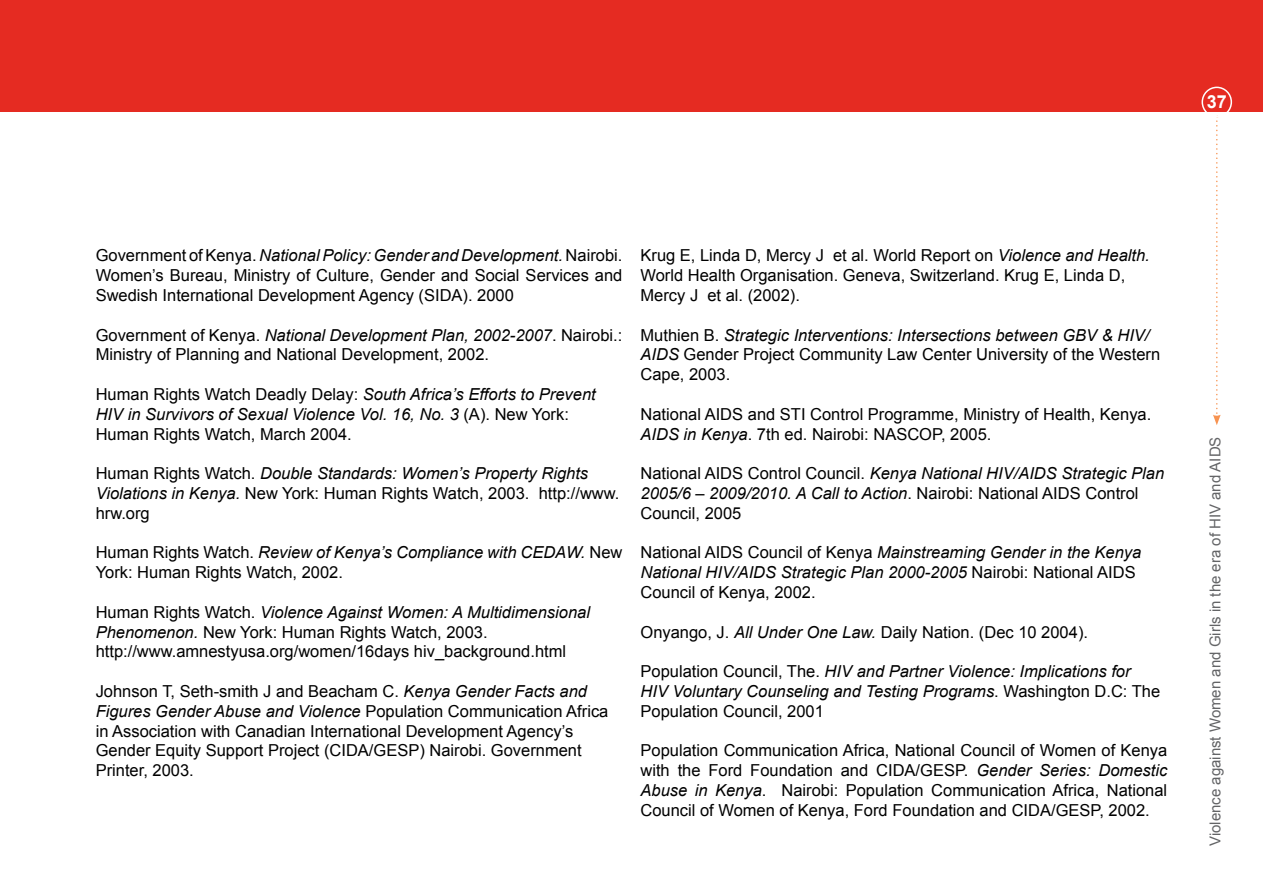
<style>
.page{position:relative;width:1263px;height:893px;background:#fff}
.page>*{position:absolute;margin:0;border:0;box-sizing:border-box;transform-origin:0 0}
.t1{font:700 18px "Arial";color:#fff}
.t2{font:16.5px/19.8px "Arial";color:#000}
.t3{font:italic 16.5px/19.8px "Arial";color:#000}
.t4{font:15px "Arial";color:#636466}
.s1{font-style:italic}
.s2{font-style:normal}
</style>
<div class="page">
<div style="left:0;top:0;width:1263px;height:111px;background:#e52b22"></div>
<svg style="left:1213px;top:117px;width:8px;height:308px"></svg>
<div style="left:1201px;top:87px;width:31px;height:30px;border:2px solid #fff;border-radius:50%"></div>
<p class="t1" style="left:1207px;top:91px;width:22px">37</p>
<p class="t2" style="left:96px;top:246px;width:528px;text-align:justify">Government of Kenya. <span class="s1">National Policy: Gender and Development.</span> Nairobi.<br>Women’s Bureau, Ministry of Culture, Gender and Social Services and Swedish International Development Agency (SIDA). 2000</p>
<p class="t2" style="left:96px;top:325px;width:528px">Government of Kenya. <span class="s1">National Development Plan, 2002-2007</span>. Nairobi.:<br>Ministry of Planning and National Development, 2002.</p>
<p class="t3" style="left:96px;top:384px;width:502px"><span class="s2">Human Rights Watch Deadly Delay:</span> South Africa’s Efforts to Prevent<br>HIV in Survivors of Sexual Violence Vol. 16, No. 3 <span class="s2">(A). New York:<br>Human Rights Watch, March 2004.</span></p>
<p class="t2" style="left:96px;top:463px;width:525px">Human Rights Watch. <span class="s1">Double Standards: Women’s Property Rights<br>Violations in Kenya.</span> New York: Human Rights Watch, 2003. http://www. hrw.org</p>
<p class="t2" style="left:96px;top:543px;width:528px">Human Rights Watch. <span class="s1">Review of Kenya’s Compliance with CEDAW.</span> New<br>York: Human Rights Watch, 2002.</p>
<p class="t2" style="left:96px;top:602px;width:496px">Human Rights Watch. <span class="s1">Violence Against Women: A Multidimensional<br>Phenomenon.</span> New York: Human Rights Watch, 2003. http://www.amnestyusa.org/women/16days hiv_background.html</p>
<p class="t2" style="left:96px;top:681px;width:514px">Johnson T, Seth-smith J and Beacham C. <span class="s1">Kenya Gender Facts and Figures Gender Abuse and Violence</span> Population Communication Africa in Association with Canadian International Development Agency’s Gender Equity Support Project (CIDA/GESP) Nairobi. Government Printer, 2003.</p>
<p class="t2" style="left:640px;top:246px;width:511px">Krug E, Linda D, Mercy J et al. World Report on <span class="s1">Violence and Health.<br></span>World Health Organisation. Geneva, Switzerland. Krug E, Linda D,<br>Mercy J et al. (2002).</p>
<p class="t2" style="left:640px;top:325px;width:521px">Muthien B. <span class="s1">Strategic Interventions: Intersections between GBV &amp; HIV/<br>AIDS</span> Gender Project Community Law Center University of the Western<br>Cape, 2003.</p>
<p class="t2" style="left:640px;top:404px;width:512px">National AIDS and STI Control Programme, Ministry of Health, Kenya.<br><span class="s1">AIDS in Kenya</span>. 7th ed. Nairobi: NASCOP, 2005.</p>
<p class="t2" style="left:640px;top:463px;width:525px">National AIDS Control Council. <span class="s1">Kenya National HIV/AIDS Strategic Plan<br>2005/6 – 2009/2010. A Call to Action</span>. Nairobi: National AIDS Control<br>Council, 2005</p>
<p class="t3" style="left:640px;top:543px;width:502px"><span class="s2">National AIDS Council of Kenya</span> Mainstreaming Gender in the Kenya<br>National HIV/AIDS Strategic Plan 2000-2005 <span class="s2">Nairobi: National AIDS<br>Council of Kenya, 2002.</span></p>
<p class="t2" style="left:640px;top:622px;width:449px">Onyango, J. <span class="s1">All Under One Law.</span> Daily Nation. (Dec 10 2004).</p>
<p class="t3" style="left:640px;top:661px;width:521px"><span class="s2">Population Council, The.</span> HIV and Partner Violence: Implications for<br>HIV Voluntary Counseling and Testing Programs<span class="s2">. Washington D.C: The<br>Population Council, 2001</span></p>
<p class="t2" style="left:640px;top:741px;width:528px;text-align:justify">Population Communication Africa, National Council of Women of Kenya with the Ford Foundation and CIDA/GESP. <span class="s1">Gender Series: Domestic Abuse in Kenya</span>. Nairobi: Population Communication Africa, National Council of Women of Kenya, Ford Foundation and CIDA/GESP, 2002.</p>
<p class="t4" style="left:1207px;top:846px;width:411px;rotate:-90deg">Violence against Women and Girls in the era of HIV and AIDS</p>
</div>
